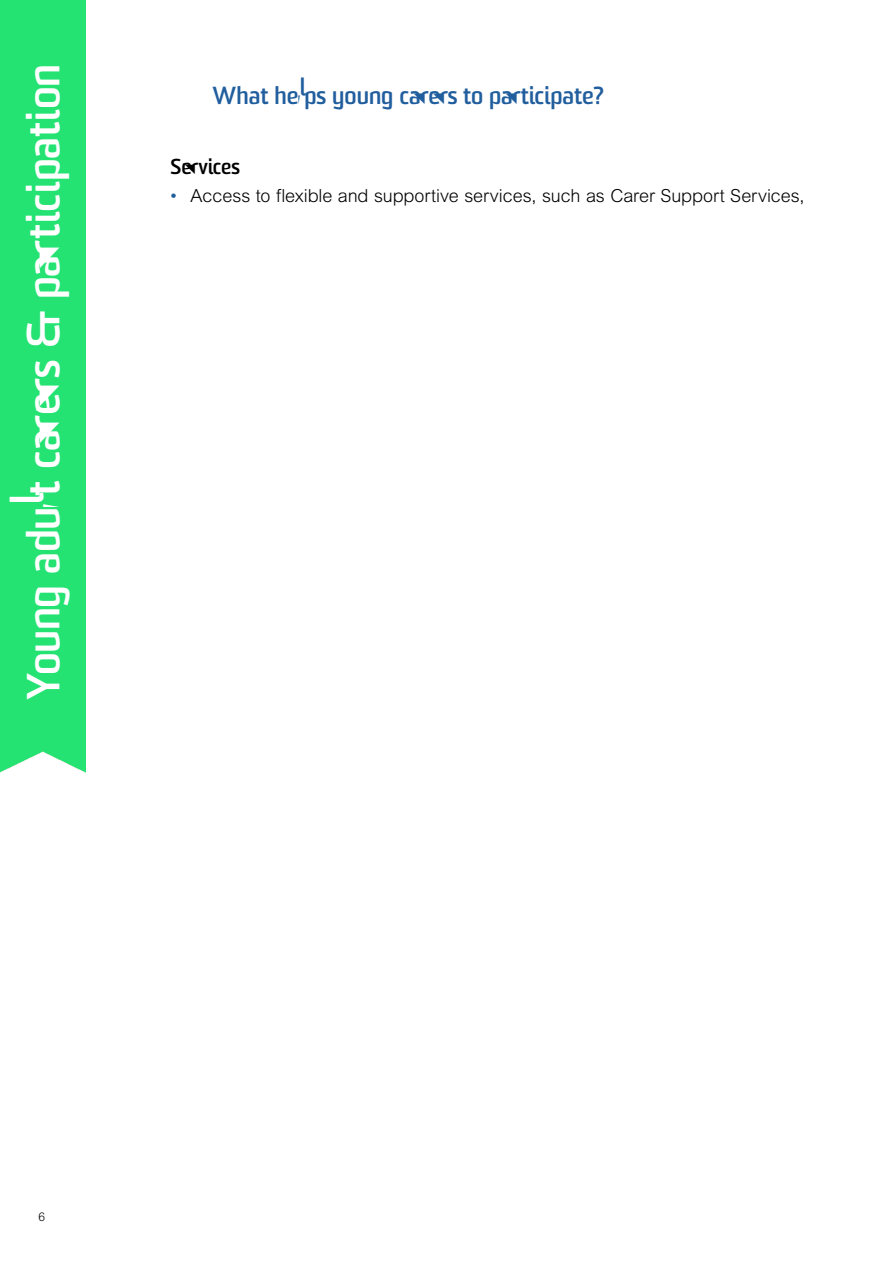
<style>
.page{position:relative;width:893px;height:1263px;background:#fff}
.page>*{position:absolute;margin:0;border:0;box-sizing:border-box;transform-origin:0 0}
.t1{font:700 45px "Sommet";letter-spacing:-.005em;color:#fff}
.t2{font:700 24px "Sommet";color:#215e9e}
.t3{font:700 21px "Sommet";color:#000}
.t4{font:300 18px "Arial MT Std";letter-spacing:-.005em;color:#000}
.t5{font:300 12px "Arial MT Std";color:#000}
.s1{color:#215e9e}
</style>
<div class="page">
<div style="left:0;top:0;width:85px;height:773px;background:#24e373"></div>
<h1 class="t1" style="left:15px;top:700px;width:637px;rotate:-90deg">Young adult carers &amp; participation</h1>
<h2 class="t2" style="left:213px;top:80px;width:392px">What helps young carers to participate?</h2>
<p class="t3" style="left:170px;top:153px;width:71px">Services</p>
<p class="t4" style="left:169px;top:186px;width:637px"><span class="s1">•</span> Access to flexible and supportive services, such as Carer Support Services,</p>
<p class="t5" style="left:39px;top:1209px;width:8px">6</p>
</div>
